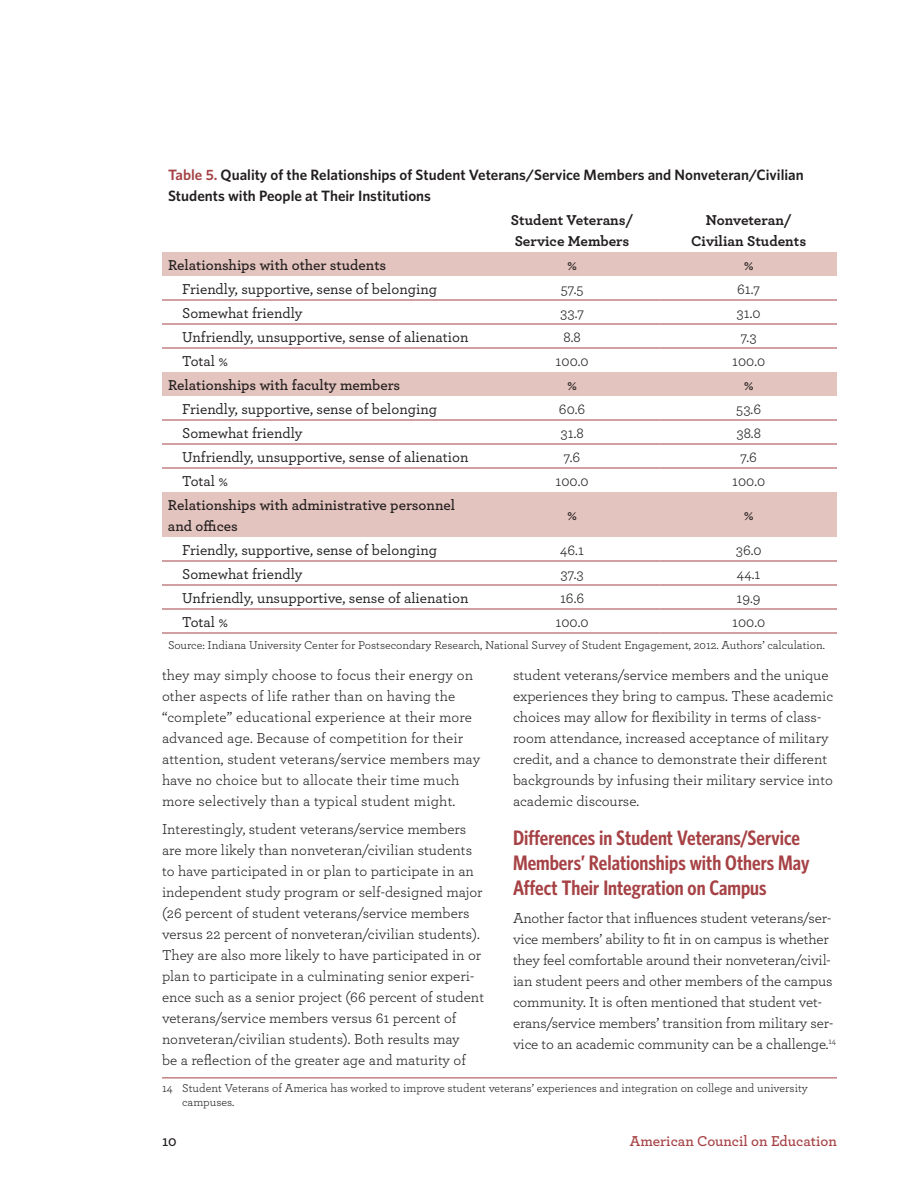
<style>
.page{position:relative;width:918px;height:1188px;background:#fff}
.page>*{position:absolute;margin:0;border:0;box-sizing:border-box;transform-origin:0 0}
.t1{font:600 21px/25.2px "Whitney Condensed";color:#a64245}
.t2{font:15px/21px "Archer";color:#231f20}
.t3{font:500 15px "Archer";color:#231f20}
.t4{font:600 15px/21px "Whitney";color:#231f20}
.t5{font:600 15px/21px "Archer";color:#231f20}
.t6{font:700 15px/21px "Archer";color:#231f20}
.t7{font:600 15px "Archer";color:#a64245}
.t8{font:12px/14.4px "Archer";color:#231f20}
.s1{color:#a64245}
</style>
<div class="page">
<svg style="left:162px;top:252px;width:675px;height:285px"></svg>
<hr style="left:162px;top:300px;width:322px;height:1px;background:#a64245">
<hr style="left:484px;top:300px;width:176px;height:1px;background:#a64245">
<hr style="left:660px;top:300px;width:177px;height:1px;background:#a64245">
<hr style="left:162px;top:324px;width:322px;height:1px;background:#a64245">
<hr style="left:484px;top:324px;width:176px;height:1px;background:#a64245">
<hr style="left:660px;top:324px;width:177px;height:1px;background:#a64245">
<hr style="left:162px;top:348px;width:322px;height:1px;background:#a64245">
<hr style="left:484px;top:348px;width:176px;height:1px;background:#a64245">
<hr style="left:660px;top:348px;width:177px;height:1px;background:#a64245">
<hr style="left:162px;top:420px;width:322px;height:1px;background:#a64245">
<hr style="left:484px;top:420px;width:176px;height:1px;background:#a64245">
<hr style="left:660px;top:420px;width:177px;height:1px;background:#a64245">
<hr style="left:162px;top:444px;width:322px;height:1px;background:#a64245">
<hr style="left:484px;top:444px;width:176px;height:1px;background:#a64245">
<hr style="left:660px;top:444px;width:177px;height:1px;background:#a64245">
<hr style="left:162px;top:468px;width:322px;height:1px;background:#a64245">
<hr style="left:484px;top:468px;width:176px;height:1px;background:#a64245">
<hr style="left:660px;top:468px;width:177px;height:1px;background:#a64245">
<hr style="left:162px;top:561px;width:322px;height:1px;background:#a64245">
<hr style="left:484px;top:561px;width:176px;height:1px;background:#a64245">
<hr style="left:660px;top:561px;width:177px;height:1px;background:#a64245">
<hr style="left:162px;top:585px;width:322px;height:1px;background:#a64245">
<hr style="left:484px;top:585px;width:176px;height:1px;background:#a64245">
<hr style="left:660px;top:585px;width:177px;height:1px;background:#a64245">
<hr style="left:162px;top:609px;width:322px;height:1px;background:#a64245">
<hr style="left:484px;top:609px;width:176px;height:1px;background:#a64245">
<hr style="left:660px;top:609px;width:177px;height:1px;background:#a64245">
<hr style="left:162px;top:633px;width:322px;height:1px;background:#a64245">
<hr style="left:484px;top:633px;width:176px;height:1px;background:#a64245">
<hr style="left:660px;top:633px;width:177px;height:1px;background:#a64245">
<hr style="left:162px;top:1078px;width:675px;height:1px;background:#a64245">
<p class="t4" style="left:168px;top:164px;width:637px"><span class="s1">Table 5.</span> Quality of the Relationships of Student Veterans/Service Members and Nonveteran/Civilian<br>Students with People at Their Institutions</p>
<p class="t6" style="left:511px;top:209px;width:124px">Student Veterans/<br>Service Members</p>
<p class="t6" style="left:691px;top:209px;width:117px;text-align:center">Nonveteran/<br>Civilian Students</p>
<p class="t5" style="left:168px;top:254px;width:220px">Relationships with other students</p>
<p class="t5" style="left:567px;top:254px;width:12px">%</p>
<p class="t5" style="left:744px;top:254px;width:12px">%</p>
<p class="t3" style="left:182px;top:278px;width:256px">Friendly, supportive, sense of belonging</p>
<p class="t2" style="left:561px;top:278px;width:24px">57.5</p>
<p class="t2" style="left:737px;top:278px;width:25px">61.7</p>
<p class="t3" style="left:182px;top:302px;width:122px">Somewhat friendly</p>
<p class="t2" style="left:560px;top:302px;width:25px">33.7</p>
<p class="t2" style="left:737px;top:302px;width:26px">31.0</p>
<p class="t3" style="left:182px;top:326px;width:288px">Unfriendly, unsupportive, sense of alienation</p>
<p class="t2" style="left:563px;top:326px;width:19px">8.8</p>
<p class="t2" style="left:741px;top:326px;width:17px">7.3</p>
<p class="t3" style="left:182px;top:350px;width:47px">Total %</p>
<p class="t2" style="left:556px;top:350px;width:35px">100.0</p>
<p class="t2" style="left:732px;top:350px;width:35px">100.0</p>
<p class="t5" style="left:168px;top:374px;width:234px">Relationships with faculty members</p>
<p class="t5" style="left:567px;top:374px;width:12px">%</p>
<p class="t5" style="left:744px;top:374px;width:12px">%</p>
<p class="t3" style="left:182px;top:398px;width:256px">Friendly, supportive, sense of belonging</p>
<p class="t2" style="left:559px;top:398px;width:28px">60.6</p>
<p class="t2" style="left:736px;top:398px;width:26px">53.6</p>
<p class="t3" style="left:182px;top:422px;width:122px">Somewhat friendly</p>
<p class="t2" style="left:560px;top:422px;width:25px">31.8</p>
<p class="t2" style="left:736px;top:422px;width:26px">38.8</p>
<p class="t3" style="left:182px;top:446px;width:288px">Unfriendly, unsupportive, sense of alienation</p>
<p class="t2" style="left:564px;top:446px;width:18px">7.6</p>
<p class="t2" style="left:741px;top:446px;width:18px">7.6</p>
<p class="t3" style="left:182px;top:470px;width:47px">Total %</p>
<p class="t2" style="left:556px;top:470px;width:35px">100.0</p>
<p class="t2" style="left:732px;top:470px;width:35px">100.0</p>
<p class="t5" style="left:168px;top:494px;width:289px">Relationships with administrative personnel and offices</p>
<p class="t5" style="left:567px;top:504px;width:12px">%</p>
<p class="t5" style="left:744px;top:504px;width:12px">%</p>
<p class="t3" style="left:182px;top:539px;width:256px">Friendly, supportive, sense of belonging</p>
<p class="t2" style="left:560px;top:539px;width:25px">46.1</p>
<p class="t2" style="left:736px;top:539px;width:27px">36.0</p>
<p class="t3" style="left:182px;top:563px;width:122px">Somewhat friendly</p>
<p class="t2" style="left:560px;top:563px;width:25px">37.3</p>
<p class="t2" style="left:737px;top:563px;width:25px">44.1</p>
<p class="t3" style="left:182px;top:587px;width:288px">Unfriendly, unsupportive, sense of alienation</p>
<p class="t2" style="left:560px;top:587px;width:26px">16.6</p>
<p class="t2" style="left:737px;top:587px;width:26px">19.9</p>
<p class="t3" style="left:182px;top:611px;width:47px">Total %</p>
<p class="t2" style="left:556px;top:611px;width:35px">100.0</p>
<p class="t2" style="left:732px;top:611px;width:35px">100.0</p>
<p class="t8" style="left:168px;top:637px;width:659px">Source: Indiana University Center for Postsecondary Research, National Survey of Student Engagement, 2012. Authors’ calculation.</p>
<p class="t2" style="left:162px;top:664px;width:320px">they may simply choose to focus their energy on other aspects of life rather than on having the “complete” educational experience at their more advanced age. Because of competition for their attention, student veterans/service members may have no choice but to allocate their time much more selectively than a typical student might.</p>
<p class="t2" style="left:162px;top:818px;width:324px">Interestingly, student veterans/service members are more likely than nonveteran/civilian students to have participated in or plan to participate in an independent study program or self-designed major (26 percent of student veterans/service members versus 22 percent of nonveteran/civilian students).<br>They are also more likely to have participated in or plan to participate in a culminating senior experi&shy;ence such as a senior project (66 percent of student veterans/service members versus 61 percent of nonveteran/civilian students). Both results may<br>be a reflection of the greater age and maturity of</p>
<p class="t2" style="left:513px;top:664px;width:322px">student veterans/service members and the unique experiences they bring to campus. These academic choices may allow for flexibility in terms of class&shy;room attendance, increased acceptance of military credit, and a chance to demonstrate their different backgrounds by infusing their military service into academic discourse.</p>
<h1 class="t1" style="left:513px;top:824px;width:298px">Differences in Student Veterans/Service<br>Members’ Relationships with Others May<br>Affect Their Integration on Campus</h1>
<p class="t2" style="left:513px;top:907px;width:325px">Another factor that influences student veterans/ser&shy;vice members’ ability to fit in on campus is whether they feel comfortable around their nonveteran/civil&shy;ian student peers and other members of the campus community. It is often mentioned that student vet&shy;erans/service members’ transition from military ser&shy;vice to an academic community can be a challenge.<sup>14</sup></p>
<p class="t8" style="left:182px;top:1080px;width:627px;text-indent:-20px">14 Student Veterans of America has worked to improve student veterans’ experiences and integration on college and university campuses.</p>
<p class="t5" style="left:162px;top:1130px;width:16px">10</p>
<p class="t7" style="left:630px;top:1130px;width:209px">American Council on Education</p>
</div>
